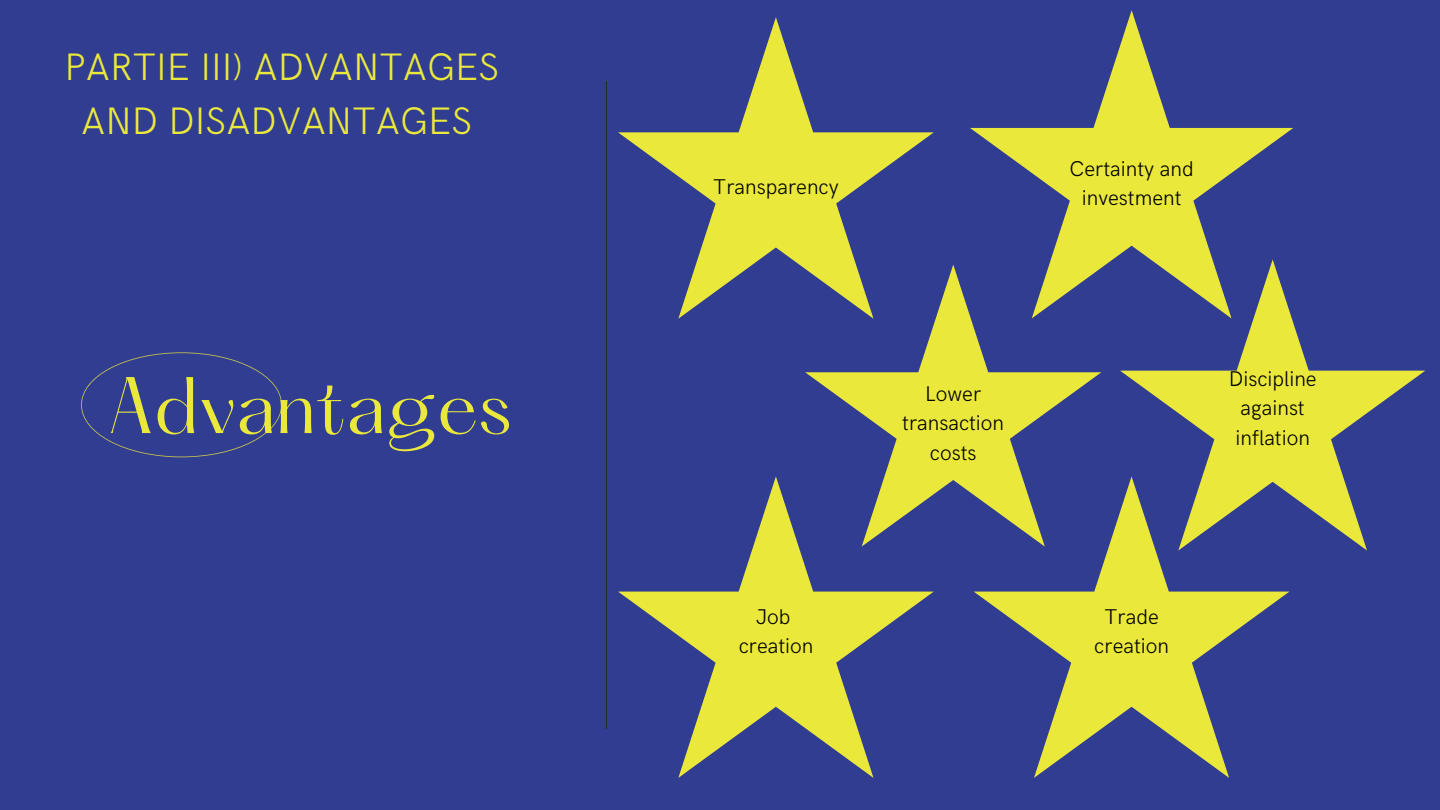
<style>
.page{position:relative;width:1440px;height:810px;background:#303d91}
.page>*{position:absolute;margin:0;border:0;box-sizing:border-box;transform-origin:0 0}
.t1{font:70px "Hatton";color:#ebe83c}
.t2{font:300 38.4px/53.2px "HK Grotesk";color:#ebe83c;text-align:center}
.t3{font:300 21.4px/29.2px "HK Grotesk";color:#000;text-align:center}
</style>
<div class="page">
<hr style="left:606px;top:81px;width:1px;height:648px;background:#292929">
<svg style="left:81px;top:352px;width:201px;height:105px"></svg>
<svg style="left:618px;top:17px;width:316px;height:302px"></svg>
<svg style="left:805px;top:265px;width:296px;height:230px"></svg>
<svg style="left:970px;top:10px;width:323px;height:308px"></svg>
<svg style="left:974px;top:476px;width:315px;height:302px"></svg>
<svg style="left:618px;top:476px;width:316px;height:302px"></svg>
<svg style="left:1120px;top:259px;width:305px;height:291px"></svg>
<h2 class="t2" style="left:64px;top:42px;width:436px">PARTIE III) ADVANTAGES<br>AND DISADVANTAGES</h2>
<h1 class="t1" style="left:107px;top:373px;width:406px">Advantages</h1>
<p class="t3" style="left:713px;top:173px;width:127px">Transparency</p>
<p class="t3" style="left:739px;top:603px;width:76px">Job creation</p>
<p class="t3" style="left:902px;top:380px;width:103px">Lower transaction costs</p>
<p class="t3" style="left:1070px;top:155px;width:126px">Certainty and investment</p>
<p class="t3" style="left:1229px;top:365px;width:89px">Discipline against inflation</p>
<p class="t3" style="left:1094px;top:603px;width:76px">Trade creation</p>
</div>
